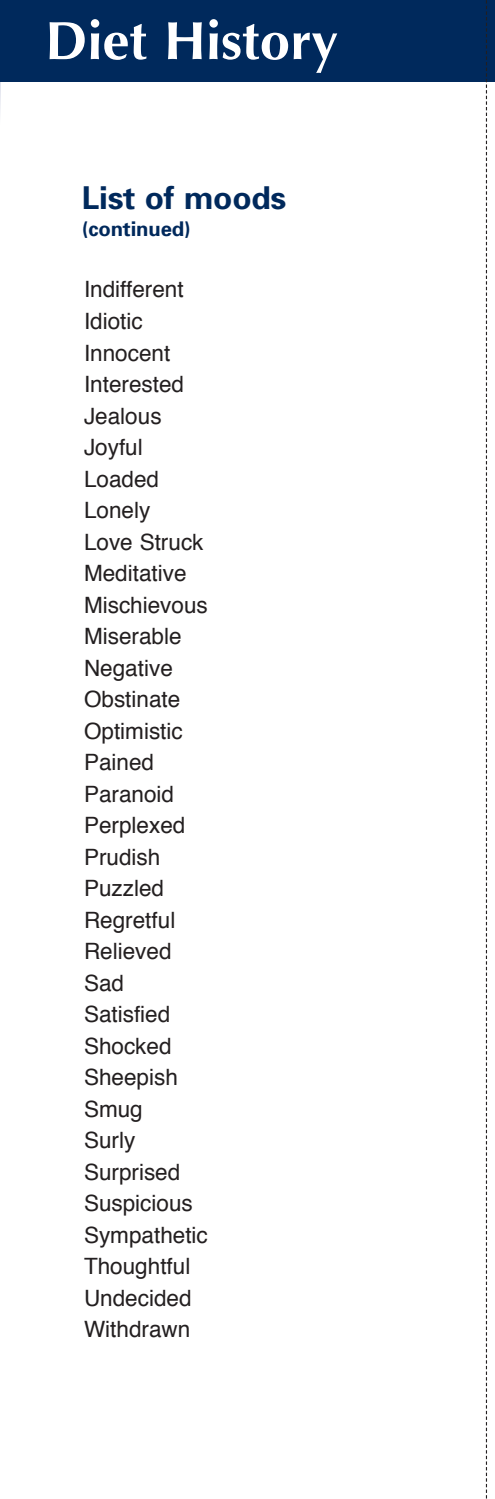
<style>
.page{position:relative;width:495px;height:1499px;background:#fff}
.page>*{position:absolute;margin:0;border:0;box-sizing:border-box;transform-origin:0 0}
.t1{font:700 54px "Optima";color:#fff}
.t2{font:700 31.5px "Univers";letter-spacing:-.005em;color:#00295c}
.t3{font:22.5px/31.5px "Helvetica";color:#231f20}
.t4{font:700 20.25px "Univers";letter-spacing:-.005em;color:#00295c}
</style>
<div class="page">
<svg style="left:0;top:81px;width:2px;height:30px"></svg>
<div style="left:0;top:0;width:495px;height:81px;background:#00295c"></div>
<svg style="left:485px;top:0;width:2px;height:1498px"></svg>
<h1 class="t1" style="left:45px;top:19px;width:294px">Diet History</h1>
<h2 class="t2" style="left:82px;top:186px;width:206px">List of moods</h2>
<p class="t4" style="left:82px;top:221px;width:111px">(continued)</p>
<p class="t3" style="left:84px;top:276px;width:125px">Indifferent<br>Idiotic<br>Innocent<br>Interested<br>Jealous<br>Joyful<br>Loaded<br>Lonely<br>Love Struck<br>Meditative<br>Mischievous<br>Miserable<br>Negative<br>Obstinate<br>Optimistic<br>Pained<br>Paranoid<br>Perplexed<br>Prudish<br>Puzzled<br>Regretful<br>Relieved<br>Sad<br>Satisfied<br>Shocked<br>Sheepish<br>Smug<br>Surly<br>Surprised<br>Suspicious<br>Sympathetic<br>Thoughtful<br>Undecided<br>Withdrawn</p>
</div>
